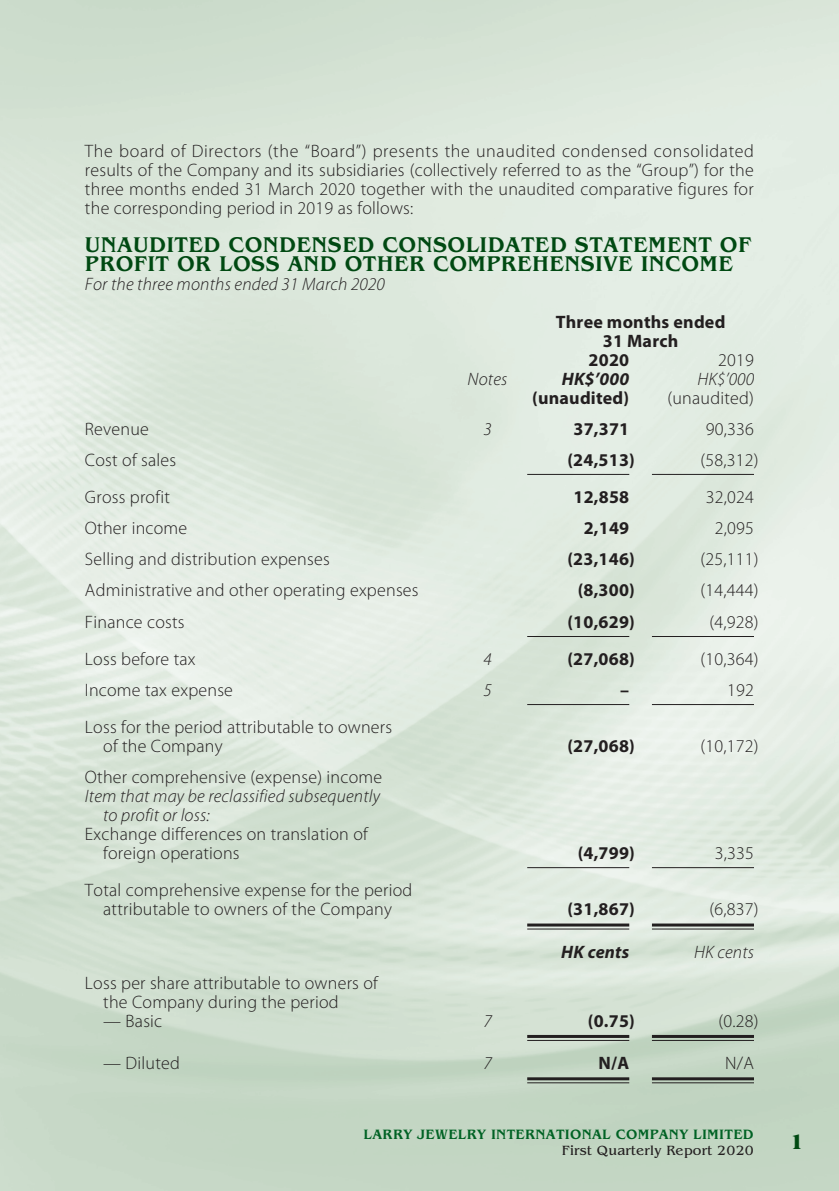
<style>
.page{position:relative;width:839px;height:1191px;background:#fff}
.page>*{position:absolute;margin:0;border:0;box-sizing:border-box;transform-origin:0 0}
._01_H1{font:500 22px/19px "Benguiat Std";letter-spacing:.02em;color:#004912}
.t1{font:700 22px "Benguiat Std";color:#004912}
._50_Table_txt{font:300 18px/19px "Myriad Pro";letter-spacing:.015em;color:#231f20}
._00_txt{font:300 18px/19px "Myriad Pro";letter-spacing:.015em;color:#231f20;text-align:justify}
._50_Table_txt-2{font:700 18px "Myriad Pro";letter-spacing:.01em;color:#231f20}
._50_Table_txt-3{font:italic 300 18px "Myriad Pro";letter-spacing:.01em;color:#231f20}
._00_txt-2{font:italic 300 18px "Myriad Pro";letter-spacing:.01em;color:#231f20}
._50_Table_txt-4{font:italic 700 18px "Myriad Pro";letter-spacing:.01em;color:#231f20}
._00_txt-3{font:500 14px/16px "Benguiat Std";letter-spacing:.02em;color:#006224;text-align:right}
.s1{font-weight:400;color:#231f20}
</style>
<div class="page">
<img style="left:0;top:0;width:839px;height:1190px">
<hr style="left:527px;top:474px;width:102px;height:1px;background:#231f20">
<hr style="left:652px;top:474px;width:102px;height:1px;background:#231f20">
<hr style="left:527px;top:636px;width:102px;height:1px;background:#231f20">
<hr style="left:652px;top:636px;width:102px;height:1px;background:#231f20">
<hr style="left:527px;top:704px;width:102px;height:1px;background:#231f20">
<hr style="left:652px;top:704px;width:102px;height:1px;background:#231f20">
<hr style="left:527px;top:867px;width:102px;height:1px;background:#231f20">
<hr style="left:652px;top:867px;width:102px;height:1px;background:#231f20">
<hr style="left:527px;top:923px;width:102px;height:3px;background:#231f20">
<hr style="left:527px;top:928px;width:102px;height:1px;background:#231f20">
<hr style="left:652px;top:923px;width:102px;height:3px;background:#231f20">
<hr style="left:652px;top:928px;width:102px;height:1px;background:#231f20">
<hr style="left:527px;top:1034px;width:102px;height:3px;background:#231f20">
<hr style="left:527px;top:1039px;width:102px;height:1px;background:#231f20">
<hr style="left:652px;top:1034px;width:102px;height:3px;background:#231f20">
<hr style="left:652px;top:1039px;width:102px;height:1px;background:#231f20">
<hr style="left:527px;top:1077px;width:102px;height:3px;background:#231f20">
<hr style="left:527px;top:1082px;width:102px;height:1px;background:#231f20">
<hr style="left:652px;top:1077px;width:102px;height:3px;background:#231f20">
<hr style="left:652px;top:1082px;width:102px;height:1px;background:#231f20">
<p class="_00_txt" style="left:85px;top:141px;width:671px">The board of Directors (the “Board”) presents the unaudited condensed consolidated results of the Company and its subsidiaries (collectively referred to as the “Group”) for the three months ended 31 March 2020 together with the unaudited comparative figures for the corresponding period in 2019 as follows:</p>
<p class="_01_H1" style="left:85px;top:235px;width:668px">UNAUDITED CONDENSED CONSOLIDATED STATEMENT OF<br>PROFIT OR LOSS AND OTHER COMPREHENSIVE INCOME</p>
<p class="_00_txt-2" style="left:85px;top:273px;width:301px">For the three months ended 31 March 2020</p>
<p class="_50_Table_txt-2" style="left:556px;top:310px;width:171px">Three months ended</p>
<p class="_50_Table_txt-2" style="left:603px;top:329px;width:77px">31 March</p>
<p class="_50_Table_txt-2" style="left:589px;top:348px;width:42px">2020</p>
<p class="_50_Table_txt" style="left:718px;top:350px;width:37px">2019</p>
<p class="_50_Table_txt-3" style="left:468px;top:368px;width:41px">Notes</p>
<p class="_50_Table_txt-4" style="left:562px;top:367px;width:69px">HK$’000</p>
<p class="_50_Table_txt-3" style="left:697px;top:368px;width:58px">HK$’000</p>
<p class="_50_Table_txt-2" style="left:532px;top:386px;width:99px">(unaudited)</p>
<p class="_50_Table_txt" style="left:667px;top:388px;width:88px">(unaudited)</p>
<p class="_50_Table_txt" style="left:85px;top:419px;width:66px">Revenue</p>
<p class="_50_Table_txt-3" style="left:483px;top:418px;width:10px">3</p>
<p class="_50_Table_txt-2" style="left:574px;top:417px;width:57px">37,371</p>
<p class="_50_Table_txt" style="left:706px;top:419px;width:50px">90,336</p>
<p class="_50_Table_txt" style="left:85px;top:450px;width:93px">Cost of sales</p>
<p class="_50_Table_txt-2" style="left:567px;top:448px;width:69px">(24,513)</p>
<p class="_50_Table_txt" style="left:700px;top:450px;width:60px">(58,312)</p>
<p class="_50_Table_txt" style="left:85px;top:487px;width:86px">Gross profit</p>
<p class="_50_Table_txt-2" style="left:574px;top:485px;width:57px">12,858</p>
<p class="_50_Table_txt" style="left:706px;top:487px;width:50px">32,024</p>
<p class="_50_Table_txt" style="left:85px;top:518px;width:104px">Other income</p>
<p class="_50_Table_txt-2" style="left:584px;top:516px;width:47px">2,149</p>
<p class="_50_Table_txt" style="left:715px;top:518px;width:41px">2,095</p>
<p class="_50_Table_txt" style="left:85px;top:549px;width:246px">Selling and distribution expenses</p>
<p class="_50_Table_txt-2" style="left:567px;top:547px;width:69px">(23,146)</p>
<p class="_50_Table_txt" style="left:700px;top:549px;width:60px">(25,111)</p>
<p class="_50_Table_txt" style="left:85px;top:580px;width:335px">Administrative and other operating expenses</p>
<p class="_50_Table_txt-2" style="left:578px;top:578px;width:59px">(8,300)</p>
<p class="_50_Table_txt" style="left:700px;top:580px;width:60px">(14,444)</p>
<p class="_50_Table_txt" style="left:85px;top:612px;width:101px">Finance costs</p>
<p class="_50_Table_txt-2" style="left:567px;top:610px;width:69px">(10,629)</p>
<p class="_50_Table_txt" style="left:710px;top:612px;width:51px">(4,928)</p>
<p class="_50_Table_txt" style="left:85px;top:649px;width:112px">Loss before tax</p>
<p class="_50_Table_txt-3" style="left:483px;top:648px;width:10px">4</p>
<p class="_50_Table_txt-2" style="left:567px;top:647px;width:69px">(27,068)</p>
<p class="_50_Table_txt" style="left:700px;top:649px;width:60px">(10,364)</p>
<p class="_50_Table_txt" style="left:85px;top:680px;width:150px">Income tax expense</p>
<p class="_50_Table_txt-3" style="left:483px;top:679px;width:10px">5</p>
<p class="_50_Table_txt-2" style="left:620px;top:678px;width:10px">–</p>
<p class="_50_Table_txt" style="left:727px;top:680px;width:28px">192</p>
<p class="_50_Table_txt" style="left:85px;top:717px;width:309px">Loss for the period attributable to owners</p>
<p class="_50_Table_txt" style="left:103px;top:736px;width:121px">of the Company</p>
<p class="_50_Table_txt-2" style="left:567px;top:734px;width:69px">(27,068)</p>
<p class="_50_Table_txt" style="left:700px;top:736px;width:60px">(10,172)</p>
<p class="_50_Table_txt" style="left:85px;top:767px;width:299px">Other comprehensive (expense) income</p>
<p class="_50_Table_txt-3" style="left:85px;top:785px;width:297px">Item that may be reclassified subsequently</p>
<p class="_50_Table_txt-3" style="left:103px;top:804px;width:108px">to profit or loss:</p>
<p class="_50_Table_txt" style="left:85px;top:824px;width:284px">Exchange differences on translation of</p>
<p class="_50_Table_txt" style="left:103px;top:843px;width:138px">foreign operations</p>
<p class="_50_Table_txt-2" style="left:578px;top:841px;width:59px">(4,799)</p>
<p class="_50_Table_txt" style="left:715px;top:843px;width:41px">3,335</p>
<p class="_50_Table_txt" style="left:85px;top:880px;width:329px">Total comprehensive expense for the period</p>
<p class="_50_Table_txt" style="left:103px;top:899px;width:290px">attributable to owners of the Company</p>
<p class="_50_Table_txt-2" style="left:567px;top:897px;width:69px">(31,867)</p>
<p class="_50_Table_txt" style="left:710px;top:899px;width:51px">(6,837)</p>
<p class="_50_Table_txt-4" style="left:561px;top:939px;width:70px">HK cents</p>
<p class="_50_Table_txt-3" style="left:694px;top:940px;width:61px">HK cents</p>
<p class="_50_Table_txt" style="left:103px;top:973px;width:276px;text-indent:-18px">Loss per share attributable to owners of the Company during the period</p>
<p class="_50_Table_txt" style="left:103px;top:1011px;width:61px">— Basic</p>
<p class="_50_Table_txt-3" style="left:483px;top:1009px;width:10px">7</p>
<p class="_50_Table_txt-2" style="left:588px;top:1008px;width:49px">(0.75)</p>
<p class="_50_Table_txt" style="left:719px;top:1011px;width:42px">(0.28)</p>
<p class="_50_Table_txt" style="left:103px;top:1053px;width:78px">— Diluted</p>
<p class="_50_Table_txt-3" style="left:483px;top:1052px;width:10px">7</p>
<p class="_50_Table_txt-2" style="left:599px;top:1051px;width:32px">N/A</p>
<p class="_50_Table_txt" style="left:725px;top:1053px;width:30px">N/A</p>
<p class="_00_txt-3" style="left:364px;top:1126px;width:392px">LARRY JEWELRY INTERNATIONAL COMPANY LIMITED<br><span class="s1">First Quarterly Report 2020</span></p>
<p class="t1" style="left:789px;top:1129px;width:16px">1</p>
</div>
